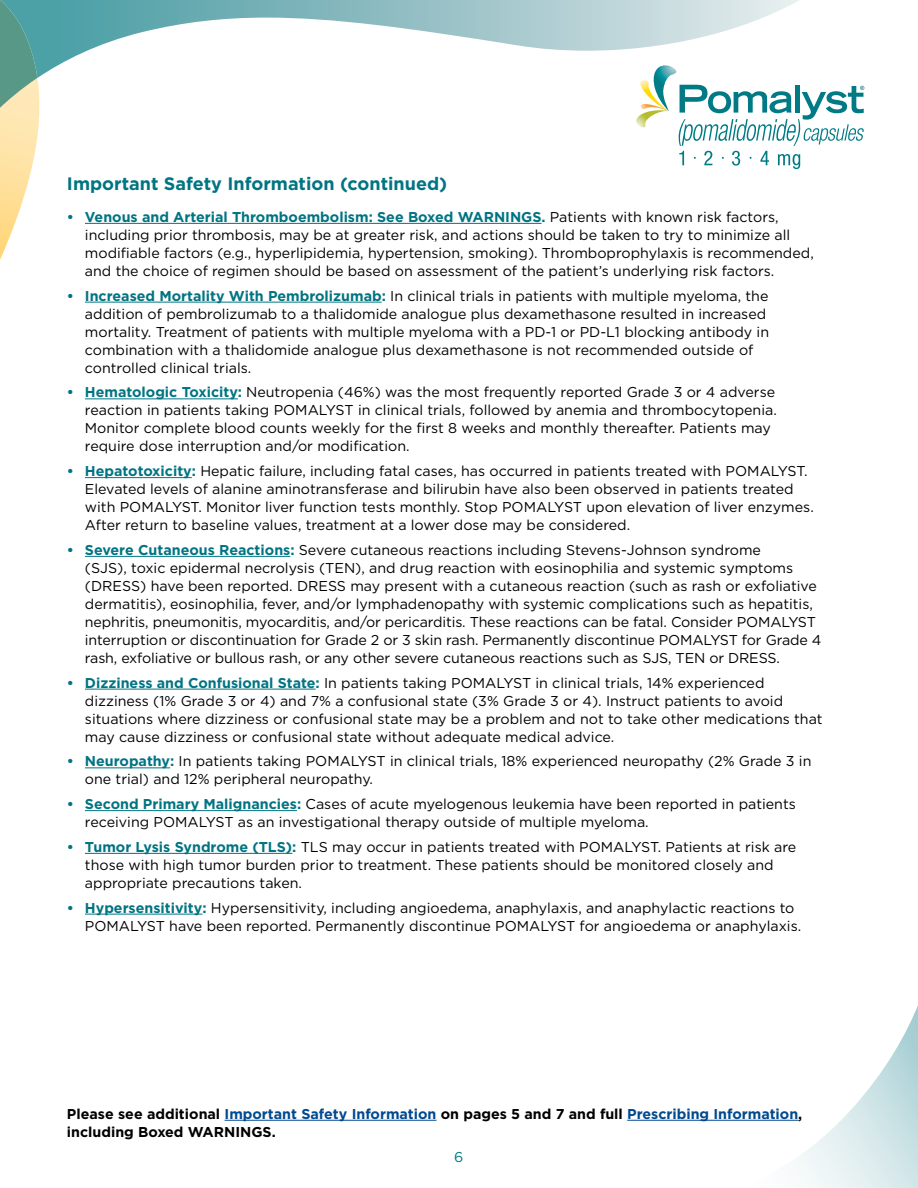
<style>
.page{position:relative;width:918px;height:1188px;background:#fff}
.page>*{position:absolute;margin:0;border:0;box-sizing:border-box;transform-origin:0 0}
.t1{font:700 18px "Gotham";color:#007482}
.t2{font:14.25px/18px "Gotham";color:#000}
.t3{font:700 14.25px/18px "Gotham";color:#000}
.t4{font:14.25px "Gotham";color:#007983}
.s1{font-weight:700;color:#007482}
.s2{color:#004990}
</style>
<div class="page">
<svg style="left:687px;top:1005px;width:231px;height:183px"></svg>
<svg style="left:636px;top:78px;width:228px;height:91px"></svg>
<svg style="left:0;top:78px;width:40px;height:182px"></svg>
<svg style="left:37px;top:0;width:762px;height:78px"></svg>
<img style="left:0;top:0;width:37px;height:108px">
<hr style="left:85px;top:223px;width:457px;height:1px;background:#007482">
<hr style="left:85px;top:302px;width:297px;height:1px;background:#007482">
<hr style="left:85px;top:399px;width:153px;height:1px;background:#007482">
<hr style="left:85px;top:477px;width:107px;height:1px;background:#007482">
<hr style="left:85px;top:556px;width:205px;height:1px;background:#007482">
<hr style="left:85px;top:689px;width:231px;height:1px;background:#007482">
<hr style="left:85px;top:768px;width:85px;height:1px;background:#007482">
<hr style="left:85px;top:810px;width:212px;height:1px;background:#007482">
<hr style="left:85px;top:853px;width:207px;height:1px;background:#007482">
<hr style="left:85px;top:914px;width:117px;height:1px;background:#007482">
<hr style="left:225px;top:1120px;width:212px;height:1px;background:#004990">
<hr style="left:627px;top:1120px;width:171px;height:1px;background:#004990">
<p class="t1" style="left:67px;top:172px;width:382px">Important Safety Information (continued)</p>
<p class="t2" style="left:85px;top:208px;width:730px;text-indent:-18px"><span class="s1">• Venous and Arterial Thromboembolism: See Boxed WARNINGS.</span> Patients with known risk factors, including prior thrombosis, may be at greater risk, and actions should be taken to try to minimize all modifiable factors (e.g., hyperlipidemia, hypertension, smoking). Thromboprophylaxis is recommended, and the choice of regimen should be based on assessment of the patient’s underlying risk factors.</p>
<p class="t2" style="left:85px;top:286px;width:686px;text-indent:-18px"><span class="s1">• Increased Mortality With Pembrolizumab:</span> In clinical trials in patients with multiple myeloma, the addition of pembrolizumab to a thalidomide analogue plus dexamethasone resulted in increased mortality. Treatment of patients with multiple myeloma with a PD-1 or PD-L1 blocking antibody in combination with a thalidomide analogue plus dexamethasone is not recommended outside of controlled clinical trials.</p>
<p class="t2" style="left:85px;top:383px;width:693px;text-indent:-18px"><span class="s1">• Hematologic Toxicity:</span> Neutropenia (46%) was the most frequently reported Grade 3 or 4 adverse reaction in patients taking POMALYST in clinical trials, followed by anemia and thrombocytopenia.<br>Monitor complete blood counts weekly for the first 8 weeks and monthly thereafter. Patients may require dose interruption and/or modification.</p>
<p class="t2" style="left:85px;top:462px;width:730px;text-indent:-18px"><span class="s1">• Hepatotoxicity:</span> Hepatic failure, including fatal cases, has occurred in patients treated with POMALYST.<br>Elevated levels of alanine aminotransferase and bilirubin have also been observed in patients treated with POMALYST. Monitor liver function tests monthly. Stop POMALYST upon elevation of liver enzymes.<br>After return to baseline values, treatment at a lower dose may be considered.</p>
<p class="t2" style="left:85px;top:541px;width:738px;text-indent:-18px"><span class="s1">• Severe Cutaneous Reactions:</span> Severe cutaneous reactions including Stevens-Johnson syndrome<br>(SJS), toxic epidermal necrolysis (TEN), and drug reaction with eosinophilia and systemic symptoms (DRESS) have been reported. DRESS may present with a cutaneous reaction (such as rash or exfoliative dermatitis), eosinophilia, fever, and/or lymphadenopathy with systemic complications such as hepatitis, nephritis, pneumonitis, myocarditis, and/or pericarditis. These reactions can be fatal. Consider POMALYST interruption or discontinuation for Grade 2 or 3 skin rash. Permanently discontinue POMALYST for Grade 4 rash, exfoliative or bullous rash, or any other severe cutaneous reactions such as SJS, TEN or DRESS.</p>
<p class="t2" style="left:85px;top:673px;width:739px;text-indent:-18px"><span class="s1">• Dizziness and Confusional State:</span> In patients taking POMALYST in clinical trials, 14% experienced dizziness (1% Grade 3 or 4) and 7% a confusional state (3% Grade 3 or 4). Instruct patients to avoid situations where dizziness or confusional state may be a problem and not to take other medications that may cause dizziness or confusional state without adequate medical advice.</p>
<p class="t2" style="left:85px;top:752px;width:728px;text-indent:-18px"><span class="s1">• Neuropathy:</span> In patients taking POMALYST in clinical trials, 18% experienced neuropathy (2% Grade 3 in one trial) and 12% peripheral neuropathy.</p>
<p class="t2" style="left:85px;top:795px;width:712px;text-indent:-18px"><span class="s1">• Second Primary Malignancies:</span> Cases of acute myelogenous leukemia have been reported in patients receiving POMALYST as an investigational therapy outside of multiple myeloma.</p>
<p class="t2" style="left:85px;top:838px;width:713px;text-indent:-18px"><span class="s1">• Tumor Lysis Syndrome (TLS):</span> TLS may occur in patients treated with POMALYST. Patients at risk are those with high tumor burden prior to treatment. These patients should be monitored closely and appropriate precautions taken.</p>
<p class="t2" style="left:85px;top:898px;width:718px;text-indent:-18px"><span class="s1">• Hypersensitivity:</span> Hypersensitivity, including angioedema, anaphylaxis, and anaphylactic reactions to<br>POMALYST have been reported. Permanently discontinue POMALYST for angioedema or anaphylaxis.</p>
<p class="t3" style="left:67px;top:1105px;width:737px">Please see additional <span class="s2">Important Safety Information</span> on pages 5 and 7 and full <span class="s2">Prescribing Information</span>, including Boxed WARNINGS.</p>
<p class="t4" style="left:454px;top:1148px;width:11px">6</p>
</div>
